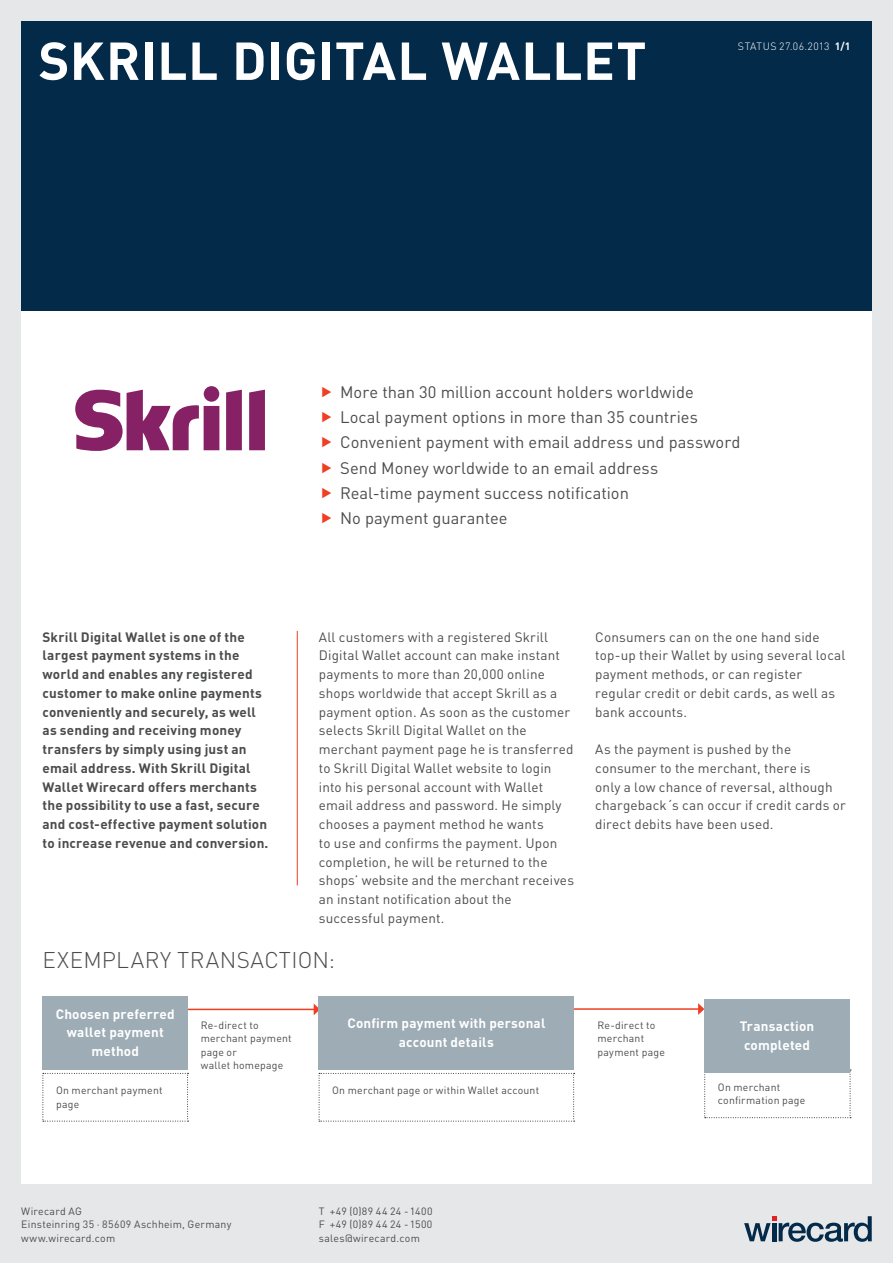
<style>
.page{position:relative;width:893px;height:1263px;background:#e6e7e9}
.page>*{position:absolute;margin:0;border:0;box-sizing:border-box;transform-origin:0 0}
.t1{font:700 52.5px "DINOT";letter-spacing:.01em;color:#fff}
.t2{font:300 22.5px "DINOT";letter-spacing:.02em;color:#4b4c4d}
.t3{font:16.5px/25.2px "DINOT";color:#4b4c4d}
.t4{font:13.5px/18.8px "DINOT";letter-spacing:.01em;color:#4b4c4d}
.t5{font:700 13.5px/18.8px "DINOT";letter-spacing:.015em;color:#4b4c4d}
.t6{font:700 13.5px/18.8px "DINOT";letter-spacing:.015em;color:#fff;text-align:center}
.t7{font:10.5px/13.5px "DINOT";letter-spacing:.02em;color:#4b4c4d}
.t8{font:300 10.5px "DINOT";letter-spacing:.035em;color:#fff}
.s1{font-weight:700}
</style>
<div class="page">
<div style="left:21px;top:310px;width:851px;height:874px;background:#fff"></div>
<div style="left:21px;top:21px;width:851px;height:289px;background:#042a4a"></div>
<svg style="left:744px;top:1216px;width:128px;height:26px"></svg>
<hr style="left:297px;top:631px;width:1px;height:254px;background:#ef3e22">
<svg style="left:75px;top:386px;width:190px;height:65px"></svg>
<hr style="left:128px;top:1009px;width:186px;height:1px;background:#ef3e22">
<svg style="left:314px;top:1003px;width:5px;height:12px"></svg>
<hr style="left:367px;top:1008px;width:332px;height:2px;background:#ef3e22">
<svg style="left:698px;top:1003px;width:6px;height:12px"></svg>
<div style="left:43px;top:995px;width:145px;height:74px;background:#9dacb5"></div>
<div style="left:319px;top:995px;width:255px;height:74px;background:#9dacb5"></div>
<svg style="left:43px;top:1073px;width:146px;height:49px"></svg>
<svg style="left:319px;top:1073px;width:256px;height:49px"></svg>
<svg style="left:704px;top:1069px;width:147px;height:49px"></svg>
<div style="left:704px;top:999px;width:146px;height:74px;background:#9dacb5"></div>
<h1 class="t1" style="left:39px;top:27px;width:609px">SKrill Digital Wallet</h1>
<p class="t8" style="left:738px;top:40px;width:114px">STATUS 27.06.2013 <span class="s1">1/1</span></p>
<p class="t3" style="left:340px;top:379px;width:402px">More than 30 million account holders worldwide<br>Local payment options in more than 35 countries Convenient payment with email address und password Send Money worldwide to an email address<br>Real-time payment success notification<br>No payment guarantee</p>
<p class="t5" style="left:43px;top:627px;width:227px">Skrill Digital Wallet is one of the largest payment systems in the world and enables any registered customer to make online payments conveniently and securely, as well as sending and receiving money transfers by simply using just an email address. With Skrill Digital Wallet Wirecard offers merchants the possibility to use a fast, secure and cost-effective payment solution to increase revenue and conversion.</p>
<p class="t4" style="left:319px;top:627px;width:257px">All customers with a registered Skrill Digital Wallet account can make instant payments to more than 20,000 online shops worldwide that accept Skrill as a payment option. As soon as the customer selects Skrill Digital Wallet on the merchant payment page he is transferred to Skrill Digital Wallet website to login into his personal account with Wallet email address and password. He simply chooses a payment method he wants<br>to use and confirms the payment. Upon completion, he will be returned to the shops’ website and the merchant receives an instant notification about the successful payment.</p>
<p class="t4" style="left:595px;top:627px;width:252px">Consumers can on the one hand side top-up their Wallet by using several local payment methods, or can register regular credit or debit cards, as well as bank accounts.</p>
<p class="t4" style="left:595px;top:740px;width:252px">As the payment is pushed by the consumer to the merchant, there is<br>only a low chance of reversal, although chargeback´s can occur if credit cards or direct debits have been used.</p>
<h2 class="t2" style="left:43px;top:946px;width:294px">EXEMPLARY TRANSACTION:</h2>
<p class="t6" style="left:56px;top:1004px;width:120px">Choosen preferred wallet payment method</p>
<p class="t6" style="left:347px;top:1013px;width:200px">Confirm payment with personal account details</p>
<p class="t7" style="left:201px;top:1018px;width:92px">Re-direct to merchant payment page or<br>wallet homepage</p>
<p class="t7" style="left:597px;top:1018px;width:69px">Re-direct to merchant payment page</p>
<p class="t6" style="left:740px;top:1017px;width:76px">Transaction completed</p>
<p class="t7" style="left:56px;top:1083px;width:108px">On merchant payment page</p>
<p class="t7" style="left:332px;top:1083px;width:208px">On merchant page or within Wallet account</p>
<p class="t7" style="left:718px;top:1080px;width:89px">On merchant confirmation page</p>
<p class="t7" style="left:21px;top:1204px;width:212px">Wirecard AG<br>Einsteinring 35 · 85609 Aschheim, Germany www.wirecard.com</p>
<p class="t7" style="left:319px;top:1204px;width:115px;text-align:justify">T +49 (0)89 44 24 -1400<br>F +49 (0)89 44 24 -1500 sales@wirecard.com</p>
</div>
